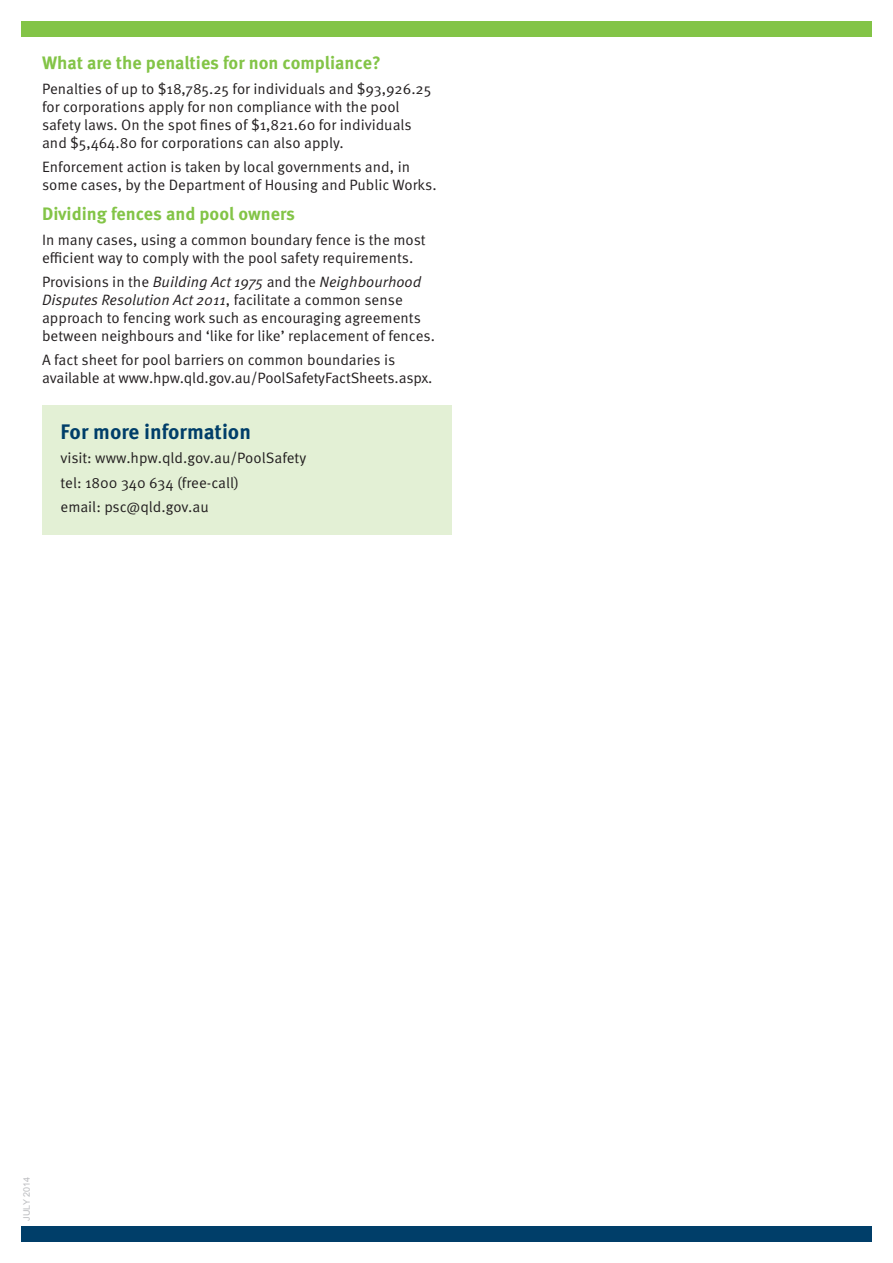
<style>
.page{position:relative;width:893px;height:1263px;background:#fff}
.page>*{position:absolute;margin:0;border:0;box-sizing:border-box;transform-origin:0 0}
.t1{font:700 21px "Meta OT";color:#003e69}
.t2{font:700 18px "Meta OT";color:#83c447}
.reg_text{font:15px/18px "Meta OT Norm";color:#231f20}
.Body{font:9px "Arial";letter-spacing:.01em;color:#bcbdc0}
.s1{font-family:"Meta OT Norm Ita"}
</style>
<div class="page">
<div style="left:21px;top:21px;width:851px;height:16px;background:#83c447"></div>
<div style="left:43px;top:405px;width:409px;height:129px;background:#e3f0d5"></div>
<div style="left:21px;top:1226px;width:851px;height:16px;background:#003e69"></div>
<p class="t2" style="left:42px;top:52px;width:340px">What are the penalties for non compliance?</p>
<p class="reg_text" style="left:42px;top:80px;width:391px">Penalties of up to $18,785.25 for individuals and $93,926.25 for corporations apply for non compliance with the pool safety laws. On the spot fines of $1,821.60 for individuals and $5,464.80 for corporations can also apply.</p>
<p class="reg_text" style="left:42px;top:158px;width:396px">Enforcement action is taken by local governments and, in some cases, by the Department of Housing and Public Works.</p>
<p class="t2" style="left:42px;top:203px;width:255px">Dividing fences and pool owners</p>
<p class="reg_text" style="left:42px;top:231px;width:385px">In many cases, using a common boundary fence is the most efficient way to comply with the pool safety requirements.</p>
<p class="reg_text" style="left:42px;top:273px;width:394px">Provisions in the <span class="s1">Building Act 1975</span> and the <span class="s1">Neighbourhood Disputes Resolution Act 2011</span>, facilitate a common sense approach to fencing work such as encouraging agreements between neighbours and ‘like for like’ replacement of fences.</p>
<p class="reg_text" style="left:42px;top:351px;width:392px">A fact sheet for pool barriers on common boundaries is available at www.hpw.qld.gov.au/PoolSafetyFactSheets.aspx.</p>
<p class="t1" style="left:61px;top:419px;width:192px">For more information</p>
<p class="reg_text" style="left:61px;top:449px;width:247px">visit: www.hpw.qld.gov.au/PoolSafety</p>
<p class="reg_text" style="left:61px;top:474px;width:180px">tel: 1800 340 634 (free-call)</p>
<p class="reg_text" style="left:61px;top:498px;width:150px">email: psc@qld.gov.au</p>
<p class="Body" style="left:21px;top:1221px;width:46px;rotate:-90deg">JULY 2014</p>
</div>
